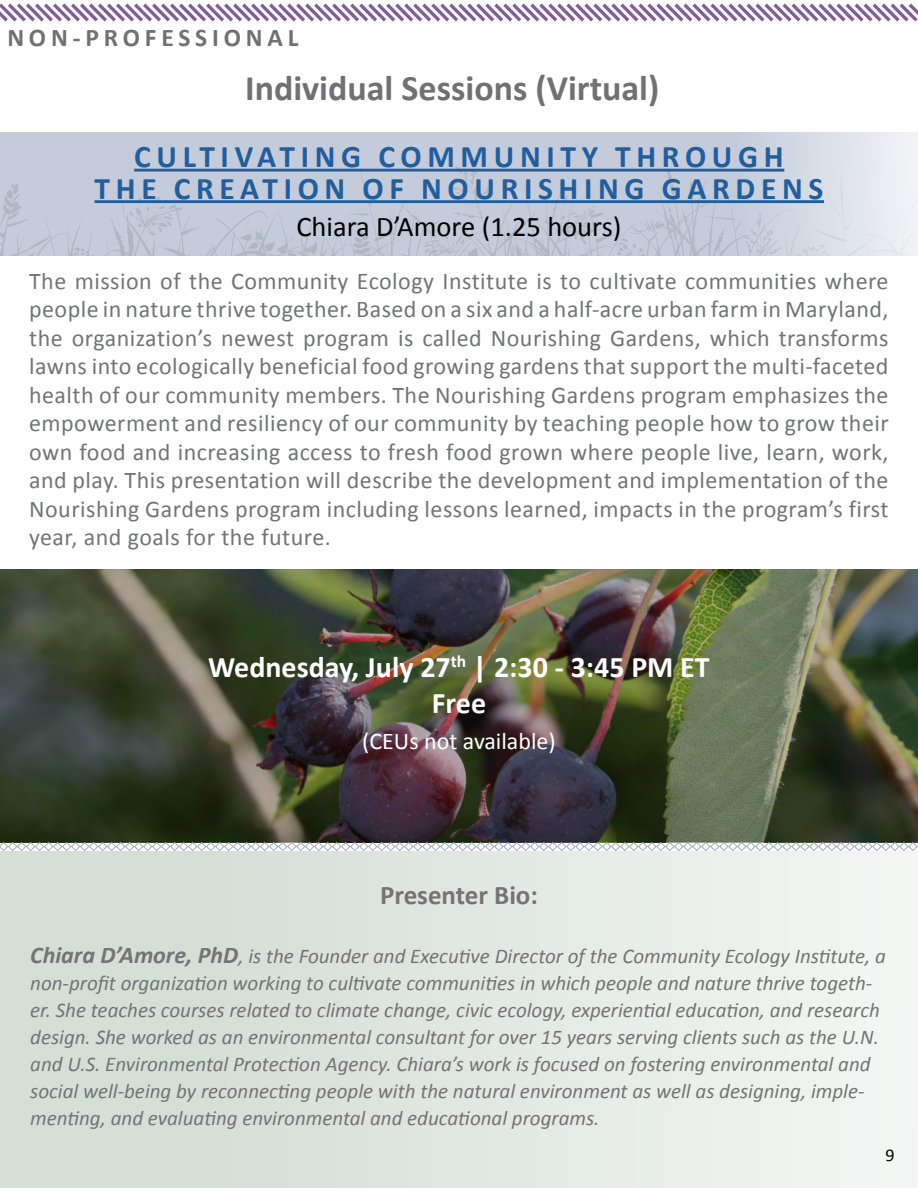
<style>
.page{position:relative;width:918px;height:1188px;background:#fff}
.page>*{position:absolute;margin:0;border:0;box-sizing:border-box;transform-origin:0 0}
.t1{font:700 36px "Calibri";color:#717173}
.t2{font:700 31.5px/31.5px "Calibri";letter-spacing:.18em;color:#215e9e;text-align:center}
.t3{font:700 30px/36px "Calibri";color:#fff;text-align:center}
.t4{font:28.5px "Calibri";color:#000}
.t5{font:700 27px "Calibri";color:#737474}
.t6{font:700 25.5px "Calibri";letter-spacing:.19em;color:#717173}
.t7{font:24px/28.5px "Calibri";letter-spacing:.02em;color:#737474;text-align:justify}
.t8{font:24px "Calibri";color:#fff}
.t9{font:italic 21px/27px "Calibri";color:#737474}
.t10{font:18px "Calibri";color:#000}
.s1{font-weight:700;font-size:24px}
</style>
<div class="page">
<svg style="left:0;top:132px;width:918px;height:36px;background:#c8cfdc"></svg>
<svg style="left:0;top:168px;width:918px;height:88px;background:#c5ccda"></svg>
<svg style="left:570px;top:212px;width:7px;height:4px"></svg>
<svg style="left:579px;top:236px;width:8px;height:10px"></svg>
<svg style="left:739px;top:210px;width:35px;height:43px;background:#c4ccd8"></svg>
<svg style="left:425px;top:164px;width:69px;height:69px;background:#c1c8d7"></svg>
<svg style="left:405px;top:208px;width:9px;height:9px"></svg>
<svg style="left:362px;top:234px;width:10px;height:7px"></svg>
<svg style="left:618px;top:234px;width:29px;height:22px"></svg>
<svg style="left:264px;top:241px;width:11px;height:11px"></svg>
<div style="left:809px;top:174px;width:37px;height:82px;background:#dadfe8"></div>
<svg style="left:285px;top:232px;width:16px;height:15px"></svg>
<svg style="left:122px;top:199px;width:3px;height:19px"></svg>
<svg style="left:345px;top:212px;width:28px;height:5px"></svg>
<svg style="left:74px;top:245px;width:22px;height:11px"></svg>
<svg style="left:665px;top:159px;width:4px;height:10px"></svg>
<svg style="left:671px;top:179px;width:2px;height:6px"></svg>
<svg style="left:652px;top:191px;width:19px;height:25px"></svg>
<svg style="left:895px;top:238px;width:3px;height:5px"></svg>
<svg style="left:513px;top:231px;width:19px;height:25px"></svg>
<img style="left:0;top:569px;width:918px;height:272px">
<hr style="left:134px;top:169px;width:650px;height:3px;background:#215e9e">
<hr style="left:95px;top:200px;width:729px;height:3px;background:#215e9e">
<div style="left:0;top:851px;width:918px;height:337px;background:linear-gradient(to right,#cfdbd0,#f3f5f3)"></div>
<svg style="left:0;top:841px;width:918px;height:11px"></svg>
<svg style="left:0;top:3px;width:918px;height:19px"></svg>
<p class="t6" style="left:7px;top:21px;width:293px">NON-PROFESSIONAL</p>
<h1 class="t1" style="left:245px;top:65px;width:416px">Individual Sessions (Virtual)</h1>
<h2 class="t2" style="left:95px;top:141px;width:730px">CULTIVATING COMMUNITY THROUGH<br>THE CREATION OF NOURISHING GARDENS</h2>
<p class="t4" style="left:296px;top:209px;width:327px">Chiara D’Amore (1.25 hours)</p>
<p class="t7" style="left:29px;top:266px;width:861px">The mission of the Community Ecology Institute is to cultivate communities where people in nature thrive together. Based on a six and a half-acre urban farm in Maryland, the organization’s newest program is called Nourishing Gardens, which transforms lawns into ecologically beneficial food growing gardens that support the multi-faceted health of our community members. The Nourishing Gardens program emphasizes the empowerment and resiliency of our community by teaching people how to grow their own food and increasing access to fresh food grown where people live, learn, work, and play. This presentation will describe the development and implementation of the Nourishing Gardens program including lessons learned, impacts in the program’s first year, and goals for the future.</p>
<p class="t3" style="left:208px;top:649px;width:503px">Wednesday, July 27<sup>th</sup> | 2:30 - 3:45 PM ET<br>Free</p>
<p class="t8" style="left:362px;top:725px;width:195px">(CEUs not available)</p>
<p class="t5" style="left:380px;top:878px;width:159px">Presenter Bio:</p>
<p class="t9" style="left:30px;top:941px;width:857px"><span class="s1">Chiara D’Amore, PhD</span>, is the Founder and Executive Director of the Community Ecology Institute, a non-profit organization working to cultivate communities in which people and nature thrive togeth&shy;er. She teaches courses related to climate change, civic ecology, experiential education, and research design. She worked as an environmental consultant for over 15 years serving clients such as the U.N. and U.S. Environmental Protection Agency. Chiara’s work is focused on fostering environmental and social well-being by reconnecting people with the natural environment as well as designing, imple&shy;menting, and evaluating environmental and educational programs.</p>
<p class="t10" style="left:886px;top:1144px;width:11px">9</p>
</div>
